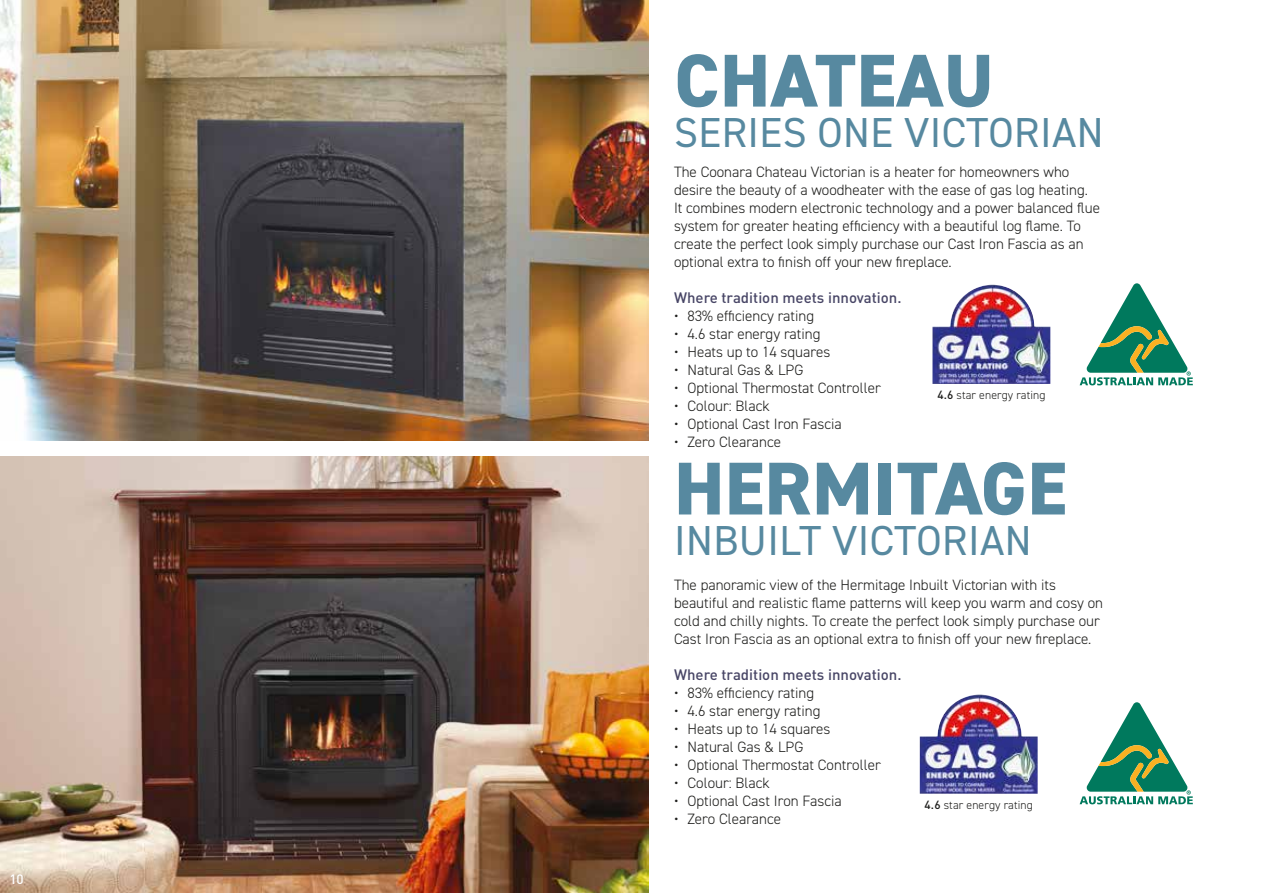
<style>
.page{position:relative;width:1263px;height:893px;background:#fff}
.page>*{position:absolute;margin:0;border:0;box-sizing:border-box;transform-origin:0 0}
.t1{font:800 75px "DIN2014";letter-spacing:.01em;color:#5789a0}
.t2{font:42px "DIN2014";letter-spacing:.01em;color:#5789a0}
.t3{font:300 15px/18px "DIN2014";color:#1d1d1b}
.t4{font:500 15px "DIN";color:#484666}
.t5{font:500 13.5px "DIN";color:#fff}
.t6{font:300 11.7px "DIN2014";letter-spacing:.01em;color:#1d1d1b}
.s1{font-family:"DIN";font-weight:500}
</style>
<div class="page">
<img style="left:0;top:0;width:648px;height:441px">
<img style="left:0;top:456px;width:648px;height:437px">
<svg style="left:1079px;top:702px;width:114px;height:103px"></svg>
<svg style="left:1079px;top:283px;width:114px;height:103px"></svg>
<img style="left:932px;top:285px;width:118px;height:99px">
<img style="left:920px;top:694px;width:118px;height:100px">
<p class="t5" style="left:9px;top:870px;width:16px">10</p>
<h1 class="t1" style="left:674px;top:31px;width:321px">CHATEAU</h1>
<h2 class="t2" style="left:674px;top:106px;width:431px">SERIES ONE VICTORIAN</h2>
<p class="t3" style="left:674px;top:163px;width:427px">The Coonara Chateau Victorian is a heater for homeowners who desire the beauty of a woodheater with the ease of gas log heating.<br>It combines modern electronic technology and a power balanced flue system for greater heating efficiency with a beautiful log flame. To create the perfect look simply purchase our Cast Iron Fascia as an optional extra to finish off your new fireplace.</p>
<p class="t4" style="left:674px;top:288px;width:229px">Where tradition meets innovation.</p>
<p class="t3" style="left:674px;top:307px;width:142px">• 83% efficiency rating</p>
<p class="t3" style="left:674px;top:325px;width:148px">• 4.6 star energy rating</p>
<p class="t3" style="left:674px;top:343px;width:158px">• Heats up to 14 squares</p>
<p class="t3" style="left:674px;top:361px;width:131px">• Natural Gas &amp; LPG</p>
<p class="t3" style="left:674px;top:379px;width:208px">• Optional Thermostat Controller</p>
<p class="t3" style="left:674px;top:397px;width:97px">• Colour: Black</p>
<p class="t3" style="left:674px;top:415px;width:169px">• Optional Cast Iron Fascia</p>
<p class="t3" style="left:674px;top:433px;width:109px">• Zero Clearance</p>
<p class="t6" style="left:937px;top:388px;width:110px"><span class="s1">4.6</span> star energy rating</p>
<h1 class="t1" style="left:674px;top:439px;width:394px">HERMITAGE</h1>
<h2 class="t2" style="left:674px;top:514px;width:359px">INBUILT VICTORIAN</h2>
<p class="t3" style="left:674px;top:576px;width:431px">The panoramic view of the Hermitage Inbuilt Victorian with its beautiful and realistic flame patterns will keep you warm and cosy on cold and chilly nights. To create the perfect look simply purchase our Cast Iron Fascia as an optional extra to finish off your new fireplace.</p>
<p class="t4" style="left:674px;top:665px;width:229px">Where tradition meets innovation.</p>
<p class="t3" style="left:674px;top:684px;width:142px">• 83% efficiency rating</p>
<p class="t3" style="left:674px;top:702px;width:148px">• 4.6 star energy rating</p>
<p class="t3" style="left:674px;top:720px;width:158px">• Heats up to 14 squares</p>
<p class="t3" style="left:674px;top:738px;width:131px">• Natural Gas &amp; LPG</p>
<p class="t3" style="left:674px;top:756px;width:208px">• Optional Thermostat Controller</p>
<p class="t3" style="left:674px;top:774px;width:97px">• Colour: Black</p>
<p class="t3" style="left:674px;top:792px;width:169px">• Optional Cast Iron Fascia</p>
<p class="t3" style="left:674px;top:810px;width:109px">• Zero Clearance</p>
<p class="t6" style="left:925px;top:797px;width:110px"><span class="s1">4.6</span> star energy rating</p>
</div>
